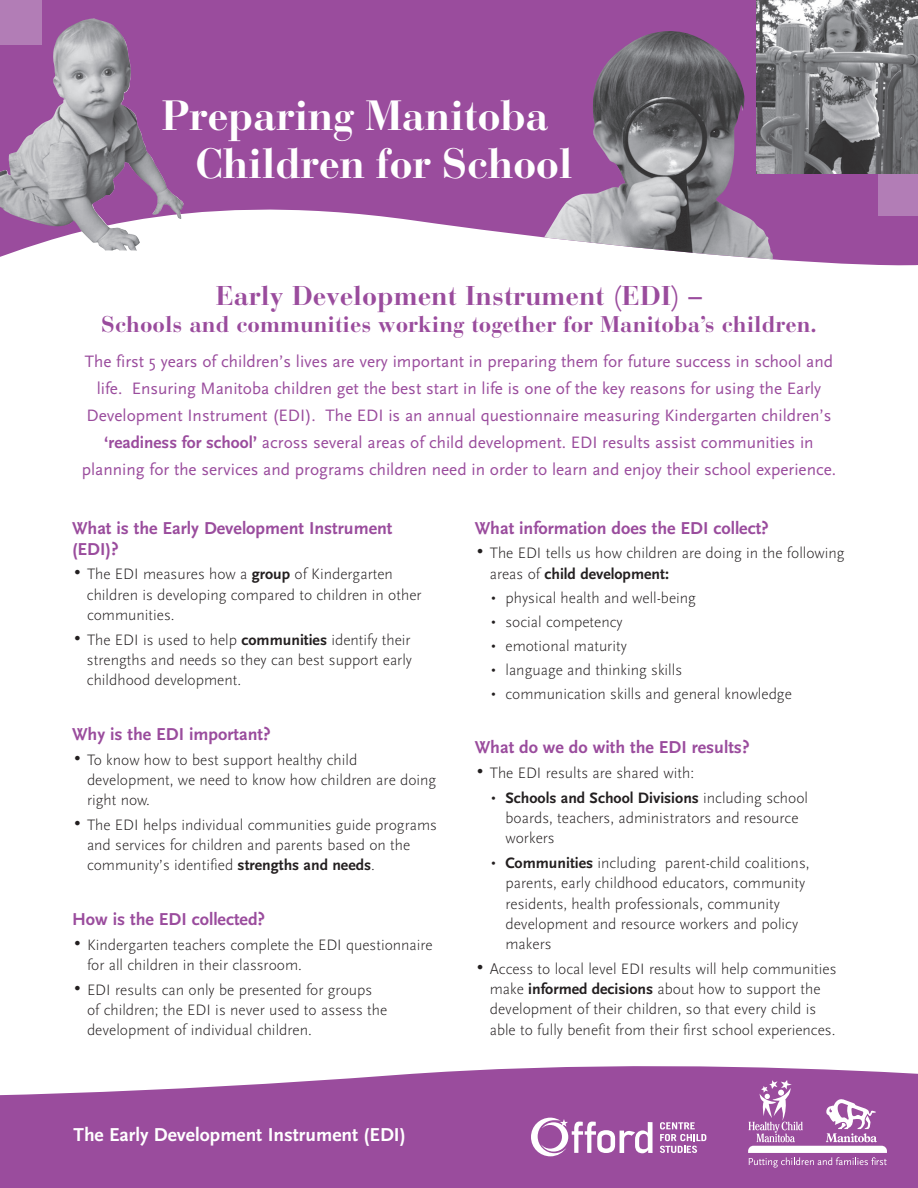
<style>
.page{position:relative;width:918px;height:1188px;background:#fff}
.page>*{position:absolute;margin:0;border:0;box-sizing:border-box;transform-origin:0 0}
.t1{font:700 42px/48px "Bauer Bodoni";letter-spacing:-.01em;color:#fff}
.t2{font:700 27px "Bauer Bodoni";color:#9a4c9d}
.t3{font:700 22.5px "Bauer Bodoni";color:#9a4c9d}
.t4{font:700 19.5px "Scala Sans";color:#fff}
.t5{font:700 18px/21px "Scala Sans";color:#9a4c9d}
.t6{font:17.25px/27px "Scala Sans";color:#9a4c9d;text-align:center}
.t7{font:300 15.75px/20.2px "Scala Sans";color:#231f20}
.s1{font-weight:700}
.s2{font-size:30px}
.s3{font-size:21px}
</style>
<div class="page">
<svg style="left:0;top:1066px;width:918px;height:122px;fill:#9a4c9d"></svg>
<svg style="left:0;top:0;width:918px;height:266px;fill:#9a4c9d"></svg>
<img style="left:542px;top:31px;width:233px;height:235px">
<div style="left:0;top:0;width:42px;height:45px;background:#b27db6"></div>
<div style="left:878px;top:174px;width:40px;height:42px;background:#b27db6"></div>
<img style="left:756px;top:0;width:162px;height:173px">
<img style="left:0;top:19px;width:184px;height:231px">
<svg style="left:748px;top:1080px;width:139px;height:88px"></svg>
<svg style="left:660px;top:1122px;width:46px;height:31px"></svg>
<svg style="left:531px;top:1118px;width:122px;height:38px"></svg>
<h1 class="t1" style="left:195px;top:92px;width:379px;text-indent:-34px">Preparing Manitoba<br>Children for School</h1>
<h2 class="t2" style="left:216px;top:279px;width:488px">Early Development Instrument (EDI) –</h2>
<h3 class="t3" style="left:101px;top:310px;width:717px">Schools and communities working together for Manitoba’s children.</h3>
<p class="t6" style="left:82px;top:348px;width:756px">The first 5 years of children’s lives are very important in preparing them for future success in school and life. Ensuring Manitoba children get the best start in life is one of the key reasons for using the Early Development Instrument (EDI). The EDI is an annual questionnaire measuring Kindergarten children’s <span class="s1">‘readiness for school’</span> across several areas of child development. EDI results assist communities in planning for the services and programs children need in order to learn and enjoy their school experience.</p>
<p class="t5" style="left:72px;top:518px;width:322px">What is the Early Development Instrument (EDI)?</p>
<p class="t7" style="left:87px;top:564px;width:336px;text-indent:-15px"><span class="s2">•</span> The EDI measures how a <span class="s1">group</span> of Kindergarten children is developing compared to children in other communities.</p>
<p class="t7" style="left:87px;top:630px;width:327px;text-align:justify;text-indent:-15px"><span class="s2">•</span> The EDI is used to help <span class="s1">communities</span> identify their strengths and needs so they can best support early childhood development.</p>
<p class="t5" style="left:72px;top:724px;width:200px">Why is the EDI important?</p>
<p class="t7" style="left:87px;top:750px;width:351px;text-indent:-15px"><span class="s2">•</span> To know how to best support healthy child development, we need to know how children are doing right now.</p>
<p class="t7" style="left:87px;top:815px;width:351px;text-indent:-15px"><span class="s2">•</span> The EDI helps individual communities guide programs and services for children and parents based on the community’s identified <span class="s1">strengths and needs</span>.</p>
<p class="t5" style="left:72px;top:909px;width:195px">How is the EDI collected?</p>
<p class="t7" style="left:87px;top:935px;width:347px;text-indent:-15px"><span class="s2">•</span> Kindergarten teachers complete the EDI questionnaire for all children in their classroom.</p>
<p class="t7" style="left:87px;top:980px;width:302px;text-indent:-15px"><span class="s2">•</span> EDI results can only be presented for groups of children; the EDI is never used to assess the development of individual children.</p>
<p class="t4" style="left:74px;top:1124px;width:334px">The Early Development Instrument (EDI)</p>
<p class="t5" style="left:475px;top:518px;width:296px">What information does the EDI collect?</p>
<p class="t7" style="left:490px;top:543px;width:356px;text-indent:-15px"><span class="s2">•</span> The EDI tells us how children are doing in the following areas of <span class="s1">child development:</span></p>
<p class="t7" style="left:490px;top:588px;width:208px"><span class="s3">•</span> physical health and well-being</p>
<p class="t7" style="left:490px;top:612px;width:135px"><span class="s3">•</span> social competency</p>
<p class="t7" style="left:490px;top:636px;width:139px"><span class="s3">•</span> emotional maturity</p>
<p class="t7" style="left:490px;top:660px;width:194px"><span class="s3">•</span> language and thinking skills</p>
<p class="t7" style="left:490px;top:684px;width:304px"><span class="s3">•</span> communication skills and general knowledge</p>
<p class="t5" style="left:475px;top:737px;width:276px">What do we do with the EDI results?</p>
<p class="t7" style="left:475px;top:763px;width:221px"><span class="s2">•</span> The EDI results are shared with:</p>
<p class="t7" style="left:506px;top:788px;width:304px;text-indent:-16px"><span class="s3">•</span> <span class="s1">Schools and School Divisions</span> including school boards, teachers, administrators and resource workers</p>
<p class="t7" style="left:506px;top:853px;width:306px;text-indent:-16px"><span class="s3">•</span> <span class="s1">Communities</span> including parent-child coalitions, parents, early childhood educators, community residents, health professionals, community development and resource workers and policy makers</p>
<p class="t7" style="left:490px;top:959px;width:348px;text-indent:-15px"><span class="s2">•</span> Access to local level EDI results will help communities make <span class="s1">informed decisions</span> about how to support the development of their children, so that every child is able to fully benefit from their first school experiences.</p>
</div>
